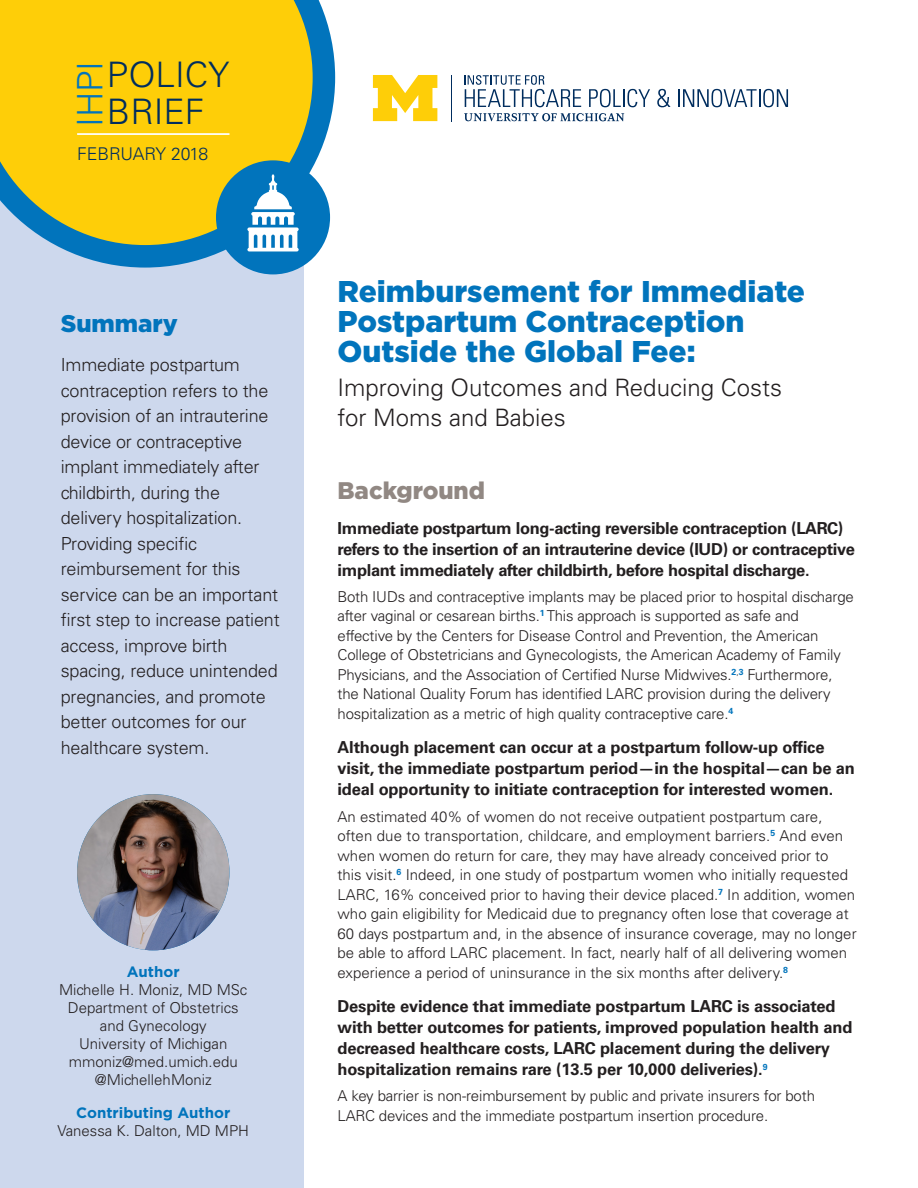
<style>
.page{position:relative;width:918px;height:1188px;background:#fff}
.page>*{position:absolute;margin:0;border:0;box-sizing:border-box;transform-origin:0 0}
.t1{font:300 35.1px "Univers LT Std";color:#002d5e}
.t2{font:300 35.1px "Univers LT Std";color:#0174bc}
.t3{font:900 30px/30px "Gotham";color:#0174bc}
.t4{font:300 24px/30px "Univers LT Std";color:#231f20}
.subhead{font:900 24px "Gotham";color:#918883}
.subhead-2{font:900 24px "Gotham";color:#0174bc}
.body{font:300 18px/25.5px "Univers LT Std";letter-spacing:-.01em;color:#231f20}
.t5{font:300 17.55px "Univers LT Std";letter-spacing:-.01em;color:#002d5e}
.body-2{font:700 16.5px/21px "Univers LT Std";letter-spacing:-.01em;color:#231f20}
.body-3{font:300 15px/19.5px "Univers LT Std";letter-spacing:-.01em;color:#231f20}
.body-4{font:700 15px "Gotham";color:#0174bc}
</style>
<div class="page">
<div style="left:0;top:0;width:304px;height:1188px;background:#cdd8ed"></div>
<svg style="left:0;top:0;width:335px;height:268px;background:#ddc52f"></svg>
<hr style="left:77px;top:133px;width:153px;height:2px;background:#fff">
<div style="left:216px;top:160px;width:114px;height:114px;background:#0174bc;border-radius:50%"></div>
<img style="left:77px;top:794px;width:153px;height:156px">
<svg style="left:247px;top:174px;width:52px;height:77px"></svg>
<svg style="left:464px;top:75px;width:117px;height:32px"></svg>
<svg style="left:589px;top:89px;width:61px;height:18px"></svg>
<svg style="left:657px;top:89px;width:14px;height:18px"></svg>
<svg style="left:678px;top:89px;width:110px;height:18px"></svg>
<svg style="left:464px;top:113px;width:160px;height:8px"></svg>
<svg style="left:373px;top:75px;width:64px;height:46px"></svg>
<hr style="left:451px;top:75px;width:1px;height:46px;background:#002d5e">
<p class="t1" style="left:107px;top:53px;width:124px">POLICY</p>
<p class="t1" style="left:107px;top:90px;width:99px">BRIEF</p>
<p class="t5" style="left:77px;top:144px;width:133px">FEBRUARY 2018</p>
<p class="t2" style="left:69px;top:127px;width:68px;rotate:-90deg">IHPI</p>
<p class="subhead-2" style="left:61px;top:307px;width:119px">Summary</p>
<p class="body" style="left:61px;top:352px;width:221px">Immediate postpartum contraception refers to the provision of an intrauterine device or contraceptive implant immediately after childbirth, during the delivery hospitalization.<br>Providing specific reimbursement for this service can be an important first step to increase patient access, improve birth spacing, reduce unintended pregnancies, and promote better outcomes for our healthcare system.</p>
<p class="body-4" style="left:127px;top:962px;width:54px">Author</p>
<p class="body-3" style="left:59px;top:980px;width:190px">Michelle H. Moniz, MD MSc</p>
<p class="body-3" style="left:68px;top:999px;width:172px;line-height:18px;text-align:center">Department of Obstetrics and Gynecology</p>
<p class="body-3" style="left:79px;top:1034px;width:150px">University of Michigan</p>
<p class="body-3" style="left:69px;top:1052px;width:170px">mmoniz@med.umich.edu</p>
<p class="body-3" style="left:95px;top:1070px;width:119px">@MichellehMoniz</p>
<p class="body-4" style="left:76px;top:1103px;width:156px">Contributing Author</p>
<p class="body-3" style="left:57px;top:1121px;width:193px">Vanessa K. Dalton, MD MPH</p>
<p class="t3" style="left:338px;top:276px;width:469px">Reimbursement for Immediate<br>Postpartum Contraception<br>Outside the Global Fee:</p>
<p class="t4" style="left:338px;top:373px;width:446px">Improving Outcomes and Reducing Costs for Moms and Babies</p>
<p class="subhead" style="left:338px;top:474px;width:149px">Background</p>
<p class="body-2" style="left:338px;top:517px;width:519px">Immediate postpartum long-acting reversible contraception (LARC) refers to the insertion of an intrauterine device (IUD) or contraceptive implant immediately after childbirth, before hospital discharge.</p>
<p class="body-3" style="left:338px;top:587px;width:518px">Both IUDs and contraceptive implants may be placed prior to hospital discharge after vaginal or cesarean births.<sup>1</sup> This approach is supported as safe and effective by the Centers for Disease Control and Prevention, the American College of Obstetricians and Gynecologists, the American Academy of Family Physicians, and the Association of Certified Nurse Midwives.<sup>2</sup><sup>,</sup><sup>3</sup> Furthermore, the National Quality Forum has identified LARC provision during the delivery hospitalization as a metric of high quality contraceptive care.<sup>4</sup></p>
<p class="body-2" style="left:338px;top:737px;width:519px">Although placement can occur at a postpartum follow-up office visit, the immediate postpartum period—in the hospital—can be an ideal opportunity to initiate contraception for interested women.</p>
<p class="body-3" style="left:338px;top:807px;width:521px">An estimated 40% of women do not receive outpatient postpartum care, often due to transportation, childcare, and employment barriers.<sup>5</sup> And even when women do return for care, they may have already conceived prior to<br>this visit.<sup>6</sup> Indeed, in one study of postpartum women who initially requested LARC, 16% conceived prior to having their device placed.<sup>7</sup> In addition, women who gain eligibility for Medicaid due to pregnancy often lose that coverage at 60 days postpartum and, in the absence of insurance coverage, may no longer be able to afford LARC placement. In fact, nearly half of all delivering women experience a period of uninsurance in the six months after delivery.<sup>8</sup></p>
<p class="body-2" style="left:338px;top:996px;width:516px">Despite evidence that immediate postpartum LARC is associated with better outcomes for patients, improved population health and decreased healthcare costs, LARC placement during the delivery hospitalization remains rare (13.5 per 10,000 deliveries).<sup>9</sup></p>
<p class="body-3" style="left:338px;top:1086px;width:479px">A key barrier is non-reimbursement by public and private insurers for both<br>LARC devices and the immediate postpartum insertion procedure.</p>
</div>
